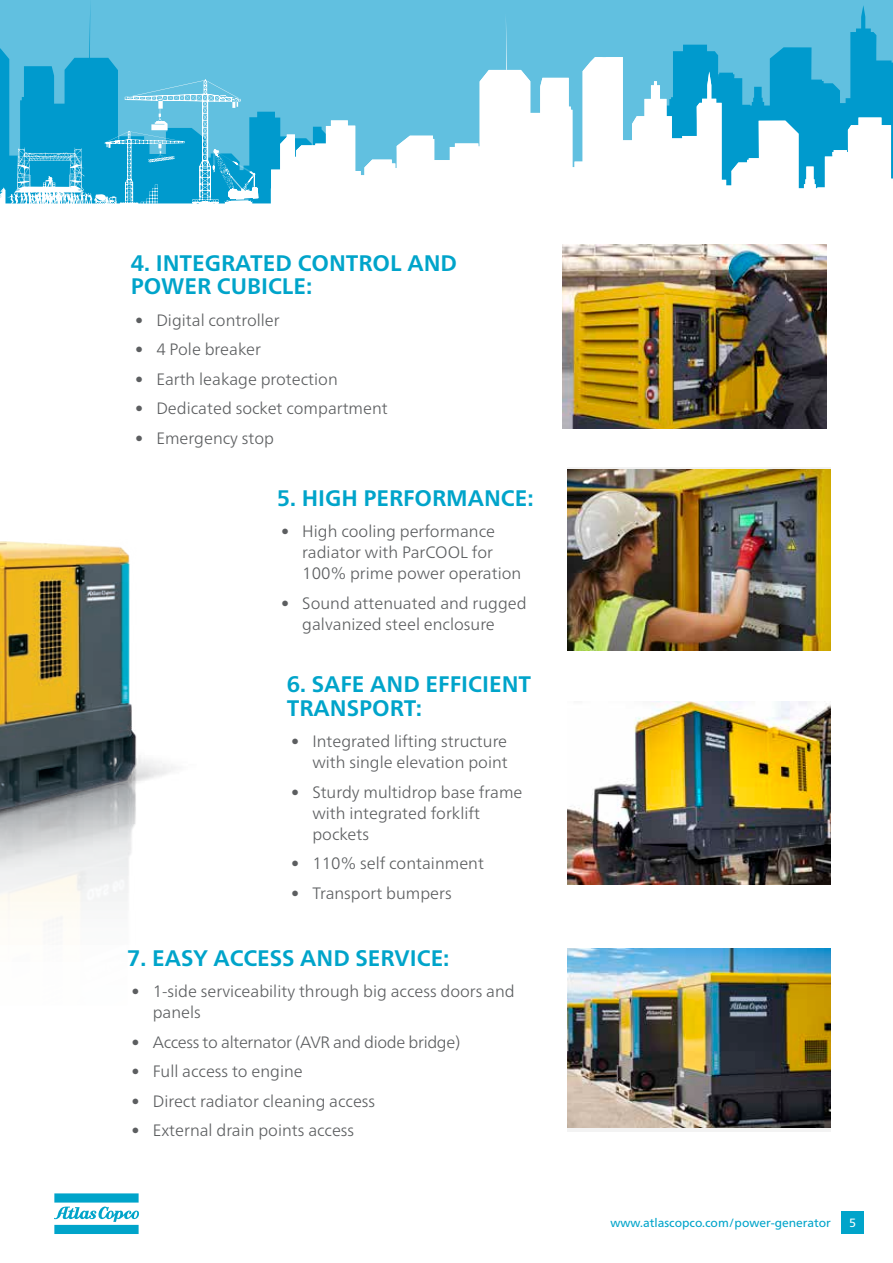
<style>
.page{position:relative;width:893px;height:1263px;background:#fff}
.page>*{position:absolute;margin:0;border:0;box-sizing:border-box;transform-origin:0 0}
.t1{font:700 22.5px/23.5px "Neue Frutiger World";color:#00a4ca}
.t2{font:300 16.5px/21px "Neue Frutiger World";color:#5c5e60}
.t3{font:300 16.5px "Neue Frutiger World";letter-spacing:-.02em;color:#5c5e60}
.t4{font:12px "Neue Frutiger World";color:#00a4ca}
.t5{font:12px "Neue Frutiger World";color:#fff}
</style>
<div class="page">
<div style="left:0;top:0;width:893px;height:195px;background:#61c0e0"></div>
<svg style="left:0;top:5px;width:271px;height:198px"></svg>
<svg style="left:271px;top:13px;width:622px;height:182px"></svg>
<svg style="left:0;top:79px;width:258px;height:125px"></svg>
<img style="left:0;top:541px;width:176px;height:378px">
<img style="left:563px;top:245px;width:263px;height:183px">
<img style="left:567px;top:470px;width:264px;height:181px">
<img style="left:567px;top:702px;width:264px;height:183px">
<div style="left:567px;top:948px;width:264px;height:184px;background:linear-gradient(to right,#f3f3f3,#f3f3f3)"></div>
<img style="left:567px;top:948px;width:264px;height:179px">
<svg style="left:54px;top:1193px;width:85px;height:41px"></svg>
<div style="left:841px;top:1211px;width:23px;height:23px;background:#00a4ca"></div>
<h1 class="t1" style="left:131px;top:251px;width:328px">4. INTEGRATED CONTROL AND<br>POWER CUBICLE:</h1>
<p class="t2" style="left:135px;top:310px;width:146px">• Digital controller</p>
<p class="t2" style="left:135px;top:339px;width:127px">• 4 Pole breaker</p>
<p class="t2" style="left:135px;top:369px;width:204px">• Earth leakage protection</p>
<p class="t2" style="left:135px;top:398px;width:254px">• Dedicated socket compartment</p>
<p class="t2" style="left:135px;top:428px;width:141px">• Emergency stop</p>
<h1 class="t1" style="left:277px;top:486px;width:258px">5. HIGH PERFORMANCE:</h1>
<p class="t2" style="left:302px;top:521px;width:221px;text-indent:-21px">• High cooling performance radiator with ParCOOL for<br>100% prime power operation</p>
<p class="t2" style="left:302px;top:593px;width:226px;text-indent:-21px">• Sound attenuated and rugged galvanized steel enclosure</p>
<h1 class="t1" style="left:287px;top:672px;width:246px">6. SAFE AND EFFICIENT<br>TRANSPORT:</h1>
<p class="t2" style="left:291px;top:731px;width:218px;text-align:right">• Integrated lifting structure with single elevation point</p>
<p class="t2" style="left:312px;top:781px;width:212px;text-indent:-21px">• Sturdy multidrop base frame with integrated forklift pockets</p>
<p class="t2" style="left:291px;top:853px;width:194px">• 110% self containment</p>
<p class="t2" style="left:291px;top:882px;width:162px">• Transport bumpers</p>
<h1 class="t1" style="left:127px;top:946px;width:324px">7. EASY ACCESS AND SERVICE:</h1>
<p class="t2" style="left:153px;top:981px;width:364px;text-indent:-21px">• 1-side serviceability through big access doors and panels</p>
<p class="t3" style="left:131px;top:1029px;width:330px">• Access to alternator (AVR and diode bridge)</p>
<p class="t2" style="left:131px;top:1061px;width:173px">• Full access to engine</p>
<p class="t2" style="left:131px;top:1090px;width:245px">• Direct radiator cleaning access</p>
<p class="t2" style="left:131px;top:1120px;width:224px">• External drain points access</p>
<p class="t4" style="left:610px;top:1213px;width:222px">www.atlascopco.com/power-generator</p>
<p class="t5" style="left:849px;top:1214px;width:8px">5</p>
</div>
